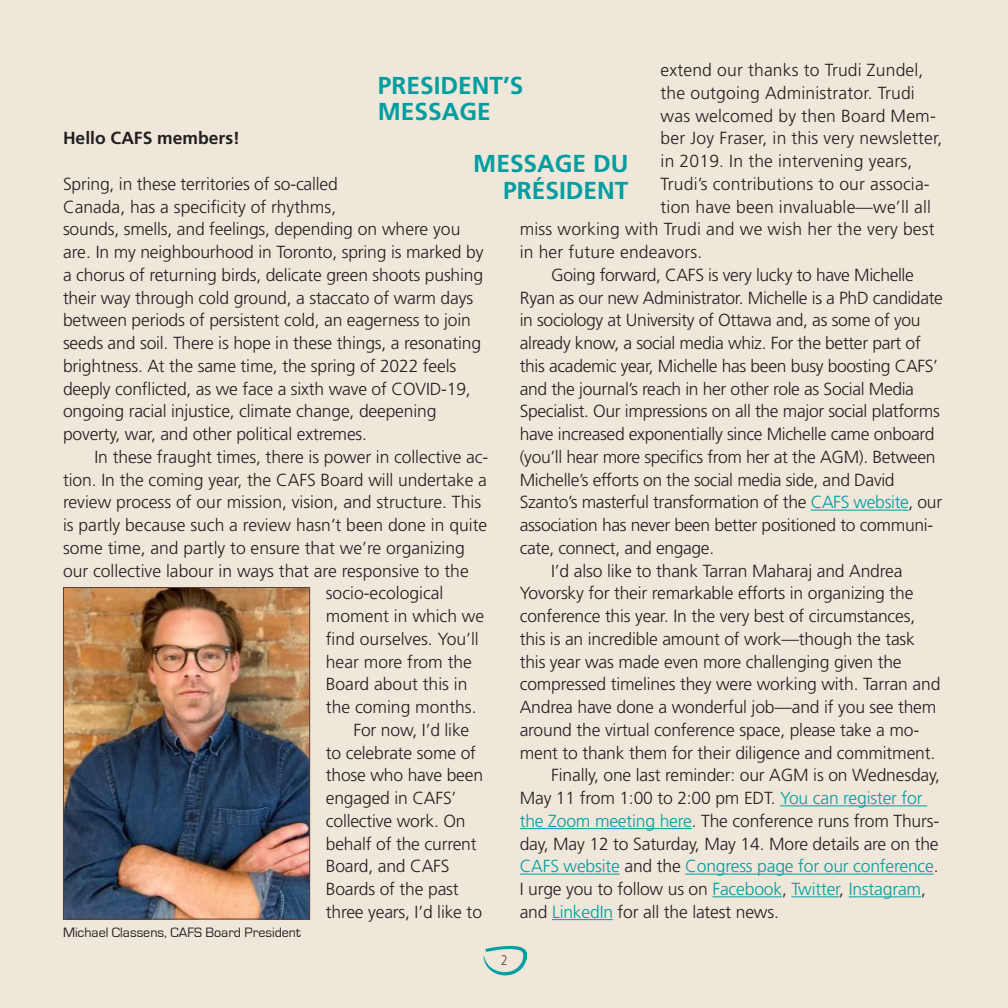
<style>
.page{position:relative;width:1008px;height:1008px;background:#eee7da}
.page>*{position:absolute;margin:0;border:0;box-sizing:border-box;transform-origin:0 0}
.t1{font:700 24.5px/26.2px "Frutiger LT Std";color:#009ea1;text-align:right}
.t2{font:300 17.5px/22.8px "Frutiger LT Std";letter-spacing:-.01em;color:#231f20}
.t3{font:300 17.5px "Frutiger LT Std";letter-spacing:.01em;color:#231f20}
.t4{font:700 17.5px "Frutiger LT Std";color:#231f20}
.Paragraph_Style_1{font:14px "Eurostile";color:#231f20}
.t5{font:300 condensed 14px "Frutiger LT Std";color:#5f3d30}
.s1{color:#009ea1}
</style>
<div class="page">
<img style="left:484px;top:946px;width:42px;height:30px">
<hr style="left:811px;top:510px;width:98px;height:1px;background:#009ea1">
<hr style="left:780px;top:805px;width:147px;height:1px;background:#009ea1">
<hr style="left:520px;top:828px;width:172px;height:1px;background:#009ea1">
<hr style="left:520px;top:874px;width:100px;height:1px;background:#009ea1">
<hr style="left:685px;top:874px;width:249px;height:1px;background:#009ea1">
<hr style="left:712px;top:896px;width:70px;height:1px;background:#009ea1">
<hr style="left:791px;top:896px;width:48px;height:1px;background:#009ea1">
<hr style="left:849px;top:896px;width:72px;height:1px;background:#009ea1">
<hr style="left:552px;top:919px;width:61px;height:1px;background:#009ea1">
<img style="left:65px;top:589px;width:243px;height:329px">
<div style="left:63px;top:587px;width:247px;height:333px;border:1px solid #5f3d30"></div>
<p class="t3" style="left:661px;top:60px;width:264px">extend our thanks to Trudi Zundel,</p>
<p class="t3" style="left:661px;top:83px;width:256px">the outgoing Administrator. Trudi</p>
<p class="t3" style="left:661px;top:106px;width:277px">was welcomed by then Board Mem-</p>
<p class="t3" style="left:661px;top:128px;width:283px">ber Joy Fraser, in this very newsletter,</p>
<p class="t3" style="left:661px;top:151px;width:253px">in 2019. In the intervening years,</p>
<p class="t3" style="left:661px;top:174px;width:271px">Trudi’s contributions to our associa-</p>
<p class="t3" style="left:661px;top:197px;width:272px">tion have been invaluable—we’ll all</p>
<p class="t3" style="left:520px;top:219px;width:416px">miss working with Trudi and we wish her the very best</p>
<p class="t3" style="left:520px;top:242px;width:184px">in her future endeavors.</p>
<p class="t2" style="left:520px;top:264px;width:425px;text-indent:32px">Going forward, CAFS is very lucky to have Michelle Ryan as our new Administrator. Michelle is a PhD candidate in sociology at University of Ottawa and, as some of you already know, a social media whiz. For the better part of this academic year, Michelle has been busy boosting CAFS’ and the journal’s reach in her other role as Social Media Specialist. Our impressions on all the major social platforms have increased exponentially since Michelle came onboard (you’ll hear more specifics from her at the AGM). Between Michelle’s efforts on the social media side, and David Szanto’s masterful transformation of the <span class="s1">CAFS website</span>, our association has never been better positioned to communi&shy;cate, connect, and engage.</p>
<p class="t2" style="left:520px;top:559px;width:422px;text-indent:32px">I’d also like to thank Tarran Maharaj and Andrea Yovorsky for their remarkable efforts in organizing the conference this year. In the very best of circumstances, this is an incredible amount of work—though the task this year was made even more challenging given the compressed timelines they were working with. Tarran and Andrea have done a wonderful job—and if you see them around the virtual conference space, please take a mo&shy;ment to thank them for their diligence and commitment.</p>
<p class="t2" style="left:520px;top:764px;width:422px;text-indent:32px">Finally, one last reminder: our AGM is on Wednesday, May 11 from 1:00 to 2:00 pm EDT. <span class="s1">You can register for the Zoom meeting here</span>. The conference runs from Thurs&shy;day, May 12 to Saturday, May 14. More details are on the <span class="s1">CAFS website</span> and the <span class="s1">Congress page for our conference</span>.<br>I urge you to follow us on <span class="s1">Facebook</span>, <span class="s1">Twitter</span>, <span class="s1">Instagram</span>, and <span class="s1">LinkedIn</span> for all the latest news.</p>
<p class="t1" style="left:378px;top:72px;width:147px">PRESIDENT’S</p>
<p class="t1" style="left:378px;top:98px;width:114px">MESSAGE</p>
<p class="t1" style="left:473px;top:151px;width:157px">MESSAGE DU<br>PRÉSIDENT</p>
<p class="t4" style="left:63px;top:128px;width:178px">Hello CAFS members!</p>
<p class="t2" style="left:63px;top:173px;width:422px">Spring, in these territories of so-called<br>Canada, has a specificity of rhythms,<br>sounds, smells, and feelings, depending on where you are. In my neighbourhood in Toronto, spring is marked by a chorus of returning birds, delicate green shoots pushing their way through cold ground, a staccato of warm days between periods of persistent cold, an eagerness to join seeds and soil. There is hope in these things, a resonating brightness. At the same time, the spring of 2022 feels deeply conflicted, as we face a sixth wave of COVID-19, ongoing racial injustice, climate change, deepening poverty, war, and other political extremes.</p>
<p class="t2" style="left:94px;top:446px;width:395px">In these fraught times, there is power in collective ac-</p>
<p class="t2" style="left:63px;top:468px;width:426px">tion. In the coming year, the CAFS Board will undertake a</p>
<p class="t2" style="left:63px;top:491px;width:420px">review process of our mission, vision, and structure. This</p>
<p class="t2" style="left:63px;top:514px;width:426px">is partly because such a review hasn’t been done in quite</p>
<p class="t2" style="left:63px;top:537px;width:403px">some time, and partly to ensure that we’re organizing</p>
<p class="t2" style="left:63px;top:559px;width:407px">our collective labour in ways that are responsive to the</p>
<p class="t2" style="left:326px;top:582px;width:119px">socio-ecological</p>
<p class="t2" style="left:326px;top:605px;width:160px">moment in which we</p>
<p class="t2" style="left:326px;top:628px;width:155px">find ourselves. You’ll</p>
<p class="t2" style="left:326px;top:650px;width:148px">hear more from the</p>
<p class="t2" style="left:326px;top:673px;width:143px">Board about this in</p>
<p class="t2" style="left:326px;top:696px;width:152px">the coming months.</p>
<p class="t2" style="left:326px;top:719px;width:159px;text-indent:28px">For now, I’d like to celebrate some of those who have been engaged in CAFS’ collective work. On behalf of the current<br>Board, and CAFS<br>Boards of the past three years, I’d like to</p>
<p class="Paragraph_Style_1" style="left:63px;top:925px;width:239px">Michael Classens, CAFS Board President</p>
<p class="t5" style="left:501px;top:952px;width:8px">2</p>
</div>
